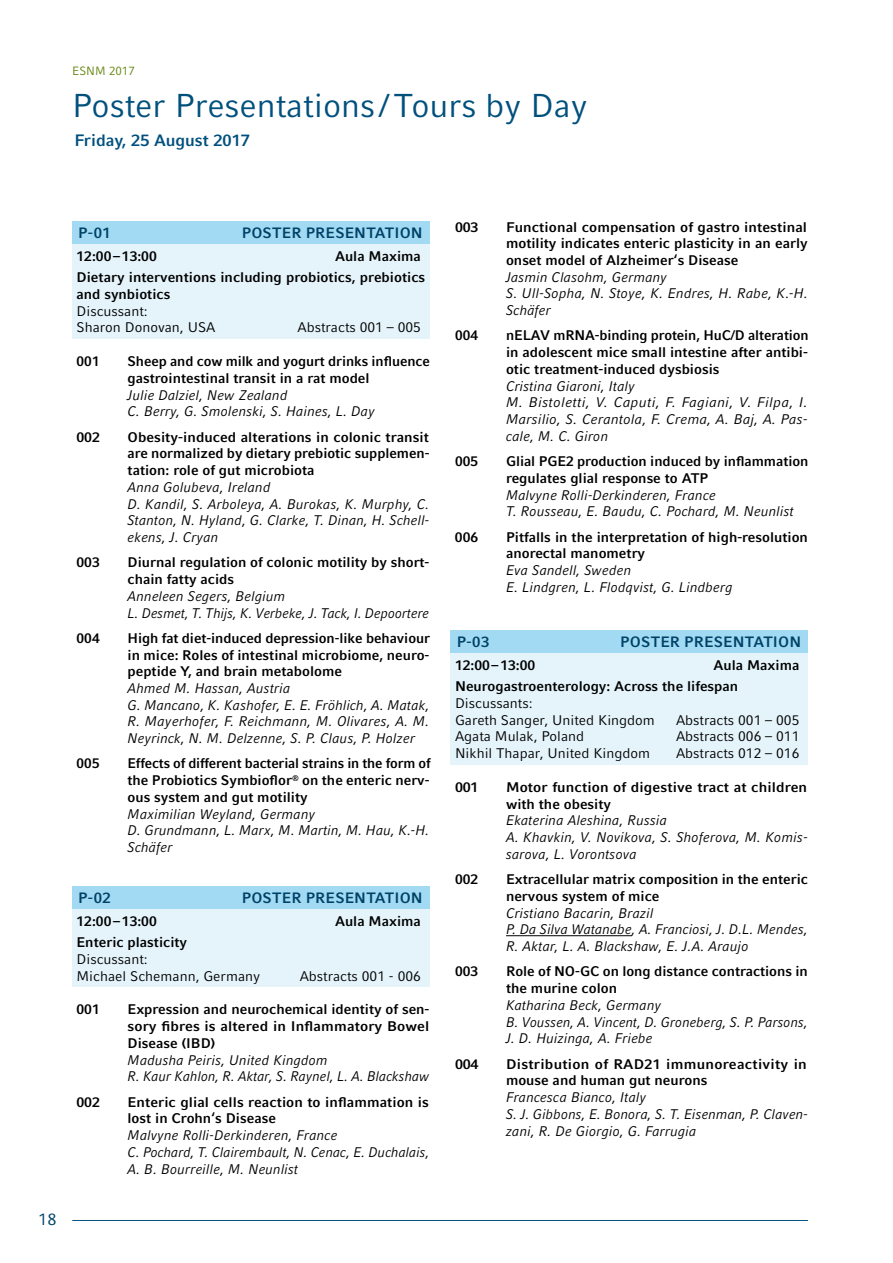
<style>
.page{position:relative;width:893px;height:1263px;background:#fff}
.page>*{position:absolute;margin:0;border:0;box-sizing:border-box;transform-origin:0 0}
.t1{font:33px "Compatil Fact LT Pro";color:#00507d}
.t2{font:700 16.5px "Compatil Fact LT Pro";color:#00507d}
.t3{font:16.5px "Compatil Fact LT Pro";color:#004267}
.t4{font:700 15px "Compatil Fact LT Pro";letter-spacing:.01em;color:#004267}
.t5{font:700 13.95px/16.8px "Compatil Fact LT Pro";color:#000}
.t6{font:italic 13.95px/16.8px "Compatil Fact LT Pro";color:#000}
.t7{font:13.95px/16.8px "Compatil Fact LT Pro";color:#000}
.t8{font:700 13.95px/16.8px "Compatil Fact LT Pro";letter-spacing:.02em;color:#000}
.t9{font:12px "Compatil Fact LT Pro";color:#678612}
</style>
<div class="page">
<hr style="left:72px;top:1220px;width:736px;height:1px;background:#00507d">
<div style="left:72px;top:221px;width:357px;height:23px;background:#a2daf3"></div>
<div style="left:72px;top:244px;width:357px;height:95px;background:#e5f4fb"></div>
<div style="left:72px;top:886px;width:357px;height:23px;background:#a2daf3"></div>
<div style="left:72px;top:909px;width:357px;height:78px;background:#e5f4fb"></div>
<hr style="left:506px;top:935px;width:126px;height:1px;background:#000">
<div style="left:451px;top:630px;width:357px;height:23px;background:#a2daf3"></div>
<div style="left:451px;top:653px;width:357px;height:111px;background:#e5f4fb"></div>
<p class="t9" style="left:72px;top:64px;width:64px">ESNM 2017</p>
<h1 class="t1" style="left:72px;top:86px;width:517px">Poster Presentations /Tours by Day</h1>
<p class="t2" style="left:74px;top:131px;width:177px">Friday, 25 August 2017</p>
<p class="t3" style="left:38px;top:1210px;width:20px">18</p>
<p class="t4" style="left:78px;top:224px;width:34px">P-01</p>
<p class="t4" style="left:242px;top:224px;width:32px">Poster</p>
<p class="t4" style="left:306px;top:224px;width:20px">Presentati</p>
<p class="t4" style="left:400px;top:224px;width:22px">on</p>
<p class="t5" style="left:77px;top:248px;width:82px">12:00–13:00</p>
<p class="t5" style="left:77px;top:246px;width:350px;line-height:21px;text-indent:259px">Aula Maxima<br>Dietary interventions including probiotics, prebiotics</p>
<p class="t5" style="left:77px;top:286px;width:95px">and synbiotics</p>
<p class="t7" style="left:77px;top:302px;width:140px">Discussant:<br>Sharon Donovan, USA</p>
<p class="t7" style="left:298px;top:319px;width:125px">Abstracts 001 – 005</p>
<p class="t5" style="left:77px;top:353px;width:25px">001</p>
<p class="t5" style="left:128px;top:353px;width:304px">Sheep and cow milk and yogurt drinks influence gastrointestinal transit in a rat model</p>
<p class="t6" style="left:128px;top:386px;width:249px">Julie Dalziel, New Zealand<br>C. Berry, G. Smolenski, S. Haines, L. Day</p>
<p class="t5" style="left:77px;top:428px;width:43px">002 O</p>
<p class="t5" style="left:128px;top:428px;width:303px;text-align:justify;text-indent:11px">besity-induced alterations in colonic transit are normalized by dietary prebiotic supplemen&shy;tation: role of gut microbiota</p>
<p class="t6" style="left:128px;top:479px;width:303px">Anna Golubeva, Ireland<br>D. Kandil, S. Arboleya, A. Burokas, K. Murphy, C.<br>Stanton, N. Hyland, G. Clarke, T. Dinan, H. Schell&shy;ekens, J. Cryan</p>
<p class="t5" style="left:77px;top:554px;width:25px">003</p>
<p class="t5" style="left:128px;top:554px;width:303px">Diurnal regulation of colonic motility by short&shy;chain fatty acids</p>
<p class="t6" style="left:128px;top:588px;width:303px">Anneleen Segers, Belgium<br>L. Desmet, T. Thijs, K. Verbeke, J. Tack, I. Depoortere</p>
<p class="t5" style="left:77px;top:630px;width:25px">004</p>
<p class="t5" style="left:128px;top:630px;width:304px;text-align:justify">High fat diet-induced depression-like behaviour in mice: Roles of intestinal microbiome, neuro&shy;peptide Y, and brain metabolome</p>
<p class="t6" style="left:128px;top:680px;width:303px">Ahmed M. Hassan, Austria<br>G. Mancano, K. Kashofer, E. E. Fröhlich, A. Matak, R. Mayerhofer, F. Reichmann, M. Olivares, A. M.<br>Neyrinck, N. M. Delzenne, S. P. Claus, P. Holzer</p>
<p class="t5" style="left:77px;top:755px;width:25px">005</p>
<p class="t5" style="left:128px;top:755px;width:305px;text-align:justify">Effects of different bacterial strains in the form of the Probiotics Symbioflor<sup>®</sup> on the enteric nerv&shy;ous system and gut motility</p>
<p class="t6" style="left:128px;top:805px;width:303px">Maximilian Weyland, Germany<br>D. Grundmann, L. Marx, M. Martin, M. Hau, K.-H.<br>Schäfer</p>
<p class="t4" style="left:78px;top:889px;width:34px">P-02</p>
<p class="t4" style="left:242px;top:889px;width:32px">Poster</p>
<p class="t4" style="left:306px;top:889px;width:20px">Presentati</p>
<p class="t4" style="left:400px;top:889px;width:22px">on</p>
<p class="t5" style="left:77px;top:913px;width:82px">12:00–13:00</p>
<p class="t5" style="left:335px;top:913px;width:87px">Aula Maxima</p>
<p class="t5" style="left:77px;top:934px;width:112px">Enteric plasticity</p>
<p class="t7" style="left:77px;top:951px;width:185px">Discussant:<br>Michael Schemann, Germany</p>
<p class="t7" style="left:300px;top:967px;width:123px">Abstracts 001 - 006</p>
<p class="t5" style="left:77px;top:1001px;width:25px">001</p>
<p class="t5" style="left:128px;top:1001px;width:303px;text-align:justify">Expression and neurochemical identity of sen&shy;sory fibres is altered in Inflammatory Bowel Disease (IBD)</p>
<p class="t6" style="left:128px;top:1051px;width:303px">Madusha Peiris, United Kingdom<br>R. Kaur Kahlon, R. Aktar, S. Raynel, L. A. Blackshaw</p>
<p class="t5" style="left:77px;top:1093px;width:25px">002</p>
<p class="t5" style="left:128px;top:1093px;width:303px">Enteric glial cells reaction to inflammation is lost in Crohn‘s Disease</p>
<p class="t6" style="left:128px;top:1127px;width:303px">Malvyne Rolli-Derkinderen, France<br>C. Pochard, T. Clairembault, N. Cenac, E. Duchalais,<br>A. B. Bourreille, M. Neunlist</p>
<p class="t5" style="left:455px;top:218px;width:25px">003</p>
<p class="t5" style="left:506px;top:218px;width:303px;text-align:justify">Functional compensation of gastro intestinal motility indicates enteric plasticity in an early onset model of Alzheimer‘s Disease</p>
<p class="t6" style="left:506px;top:269px;width:303px">Jasmin Clasohm, Germany<br>S. Ull-Sopha, N. Stoye, K. Endres, H. Rabe, K.-H.<br>Schäfer</p>
<p class="t5" style="left:455px;top:327px;width:25px">004</p>
<p class="t5" style="left:506px;top:327px;width:304px;text-align:justify">nELAV mRNA-binding protein, HuC/D alteration in adolescent mice small intestine after antibi&shy;otic treatment-induced dysbiosis</p>
<p class="t6" style="left:506px;top:377px;width:303px">Cristina Giaroni, Italy<br>M. Bistoletti, V. Caputi, F. Fagiani, V. Filpa, I.<br>Marsilio, S. Cerantola, F. Crema, A. Baj, A. Pas&shy;cale, M. C. Giron</p>
<p class="t5" style="left:455px;top:453px;width:25px">005</p>
<p class="t5" style="left:506px;top:453px;width:304px">Glial PGE2 production induced by inflammation regulates glial response to ATP</p>
<p class="t6" style="left:506px;top:486px;width:290px">Malvyne Rolli-Derkinderen, France<br>T. Rousseau, E. Baudu, C. Pochard, M. Neunlist</p>
<p class="t5" style="left:455px;top:528px;width:25px">006</p>
<p class="t5" style="left:506px;top:528px;width:303px">Pitfalls in the interpretation of high-resolution anorectal manometry</p>
<p class="t6" style="left:506px;top:562px;width:228px">Eva Sandell, Sweden<br>E. Lindgren, L. Flodqvist, G. Lindberg</p>
<p class="t4" style="left:457px;top:633px;width:34px">P-03</p>
<p class="t4" style="left:620px;top:633px;width:32px">Poster</p>
<p class="t4" style="left:684px;top:633px;width:20px">Presentati</p>
<p class="t4" style="left:778px;top:633px;width:22px">on</p>
<p class="t5" style="left:455px;top:657px;width:82px">12:00–13:00</p>
<p class="t5" style="left:455px;top:655px;width:346px;line-height:21px;text-indent:259px">Aula Maxima<br>Neurogastroenterology: Across the lifespan</p>
<p class="t7" style="left:455px;top:695px;width:201px">Discussants:<br>Gareth Sanger, United Kingdom</p>
<p class="t7" style="left:676px;top:711px;width:125px">Abstracts 001 – 005</p>
<p class="t7" style="left:455px;top:728px;width:131px">Agata Mulak, Poland</p>
<p class="t7" style="left:676px;top:728px;width:125px">Abstracts 006 – 011</p>
<p class="t7" style="left:455px;top:745px;width:197px">Nikhil Thapar, United Kingdom</p>
<p class="t7" style="left:676px;top:745px;width:125px">Abstracts 012 – 016</p>
<p class="t5" style="left:455px;top:779px;width:25px">001</p>
<p class="t5" style="left:506px;top:779px;width:303px">Motor function of digestive tract at children with the obesity</p>
<p class="t6" style="left:506px;top:812px;width:303px">Ekaterina Aleshina, Russia<br>A. Khavkin, V. Novikova, S. Shoferova, M. Komis&shy;sarova, L. Vorontsova</p>
<p class="t5" style="left:455px;top:871px;width:25px">002</p>
<p class="t5" style="left:506px;top:871px;width:303px">Extracellular matrix composition in the enteric nervous system of mice</p>
<p class="t6" style="left:506px;top:904px;width:303px">Cristiano Bacarin, Brazil<br>P. Da Silva Watanabe, A. Franciosi, J. D.L. Mendes,<br>R. Aktar, L. A. Blackshaw, E. J.A. Araujo</p>
<p class="t5" style="left:455px;top:963px;width:25px">003</p>
<p class="t5" style="left:506px;top:963px;width:303px">Role of NO-GC on long distance contractions in the murine colon</p>
<p class="t6" style="left:506px;top:996px;width:303px">Katharina Beck, Germany<br>B. Voussen, A. Vincent, D. Groneberg, S. P. Parsons,<br>J. D. Huizinga, A. Friebe</p>
<p class="t5" style="left:455px;top:1055px;width:25px">004</p>
<p class="t8" style="left:506px;top:1055px;width:302px">Distribution of RAD21 immunoreactivity in mouse and human gut neurons</p>
<p class="t6" style="left:506px;top:1089px;width:303px">Francesca Bianco, Italy<br>S. J. Gibbons, E. Bonora, S. T. Eisenman, P. Claven&shy;zani, R. De Giorgio, G. Farrugia</p>
</div>
